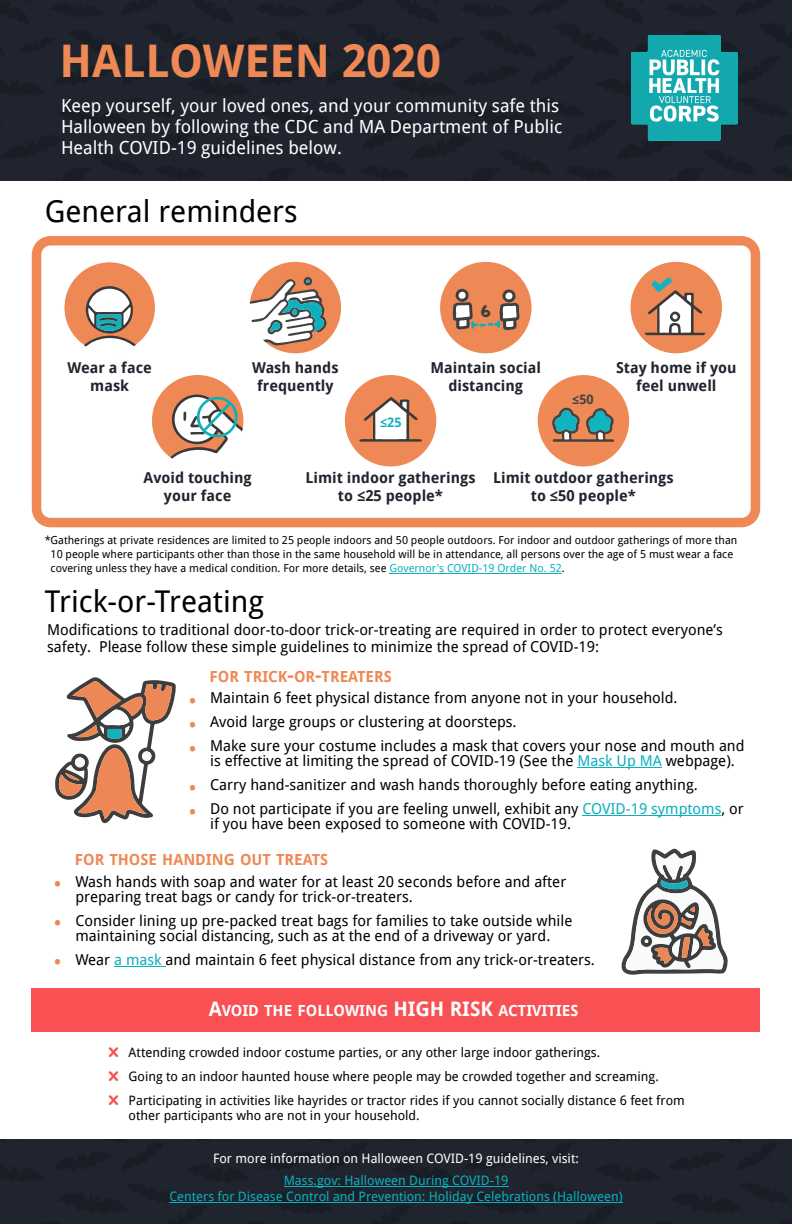
<style>
.page{position:relative;width:792px;height:1224px;background:#fff}
.page>*{position:absolute;margin:0;border:0;box-sizing:border-box;transform-origin:0 0}
.t1{font:700 45px "Droid Sans";color:#ee8956}
.t2{font:30px "Droid Sans";color:#000}
.t3{font:22px/24px "Droid Sans";color:#ee8956;text-align:justify}
.t4{font:18px/21px "Droid Sans";color:#fff}
.t5{font:700 15.3px "Droid Sans";color:#ee8956}
.t6{font:700 15.3px "Droid Sans";color:#fff}
.t7{font:15px/24px "Droid Sans";color:#000}
.t8{font:700 15px/18px "Droid Sans";color:#1f242e;text-align:center}
.t9{font:13px/24px "Droid Sans";color:#000}
.t10{font:13px/16px "Droid Sans";color:#0ab0bc;text-align:center}
.t11{font:13px "Droid Sans";color:#fff}
.t12{font:700 13px "Droid Sans";color:#10b3c0}
.t13{font:700 13px "Droid Sans";color:#444241}
.t14{font:13px/24px "Fredoka One";color:#f85053;text-align:justify}
.t15{font:11px/14px "Droid Sans";color:#000}
.s1{color:#0ab0bc}
.s2{font-size:20px}
</style>
<div class="page">
<img style="left:0;top:0;width:792px;height:181px">
<img style="left:0;top:1139px;width:792px;height:85px">
<svg style="left:55px;top:677px;width:121px;height:147px"></svg>
<hr style="left:389px;top:573px;width:173px;height:1px;background:#0ab0bc">
<img style="left:631px;top:35px;width:106px;height:106px">
<div style="left:32px;top:236px;width:728px;height:291px;border:10px solid #ee8956;border-radius:14px"></div>
<div style="left:64px;top:262px;width:92px;height:91px;background:#ee8956;border:1px solid #fff;border-radius:50%"></div>
<svg style="left:82px;top:286px;width:55px;height:67px"></svg>
<div style="left:250px;top:262px;width:91px;height:91px;background:#ee8956;border-radius:50%"></div>
<svg style="left:249px;top:277px;width:78px;height:69px"></svg>
<div style="left:440px;top:262px;width:92px;height:91px;background:#ee8956;border-radius:50%"></div>
<svg style="left:453px;top:289px;width:67px;height:42px"></svg>
<div style="left:631px;top:262px;width:91px;height:91px;background:#ee8956;border-radius:50%"></div>
<svg style="left:644px;top:277px;width:62px;height:58px"></svg>
<div style="left:152px;top:375px;width:91px;height:91px;background:#ee8956;border-radius:50%"></div>
<svg style="left:168px;top:394px;width:76px;height:72px"></svg>
<div style="left:345px;top:375px;width:91px;height:91px;background:#ee8956;border-radius:50%"></div>
<svg style="left:359px;top:397px;width:63px;height:45px"></svg>
<svg style="left:538px;top:375px;width:91px;height:91px"></svg>
<hr style="left:577px;top:768px;width:85px;height:1px;background:#0ab0bc">
<hr style="left:582px;top:816px;width:139px;height:1px;background:#0ab0bc">
<hr style="left:114px;top:966px;width:52px;height:1px;background:#0ab0bc">
<hr style="left:284px;top:1186px;width:224px;height:1px;background:#0ab0bc">
<hr style="left:169px;top:1202px;width:454px;height:1px;background:#0ab0bc">
<div style="left:32px;top:989px;width:728px;height:43px;background:#f85053"></div>
<svg style="left:622px;top:848px;width:106px;height:127px"></svg>
<h1 class="t1" style="left:60px;top:42px;width:383px">HALLOWEEN 2020</h1>
<p class="t4" style="left:61px;top:97px;width:503px">Keep yourself, your loved ones, and your community safe this<br>Halloween by following the CDC and MA Department of Public<br>Health COVID-19 guidelines below.</p>
<h2 class="t2" style="left:45px;top:199px;width:255px">General reminders</h2>
<p class="t8" style="left:67px;top:360px;width:86px">Wear a face mask</p>
<p class="t8" style="left:252px;top:360px;width:88px">Wash hands frequently</p>
<p class="t8" style="left:431px;top:360px;width:112px">Maintain social distancing</p>
<p class="t8" style="left:616px;top:360px;width:122px">Stay home if you feel unwell</p>
<p class="t13" style="left:572px;top:394px;width:23px">≤50</p>
<p class="t12" style="left:380px;top:417px;width:23px">≤25</p>
<p class="t8" style="left:144px;top:470px;width:110px">Avoid touching your face</p>
<p class="t8" style="left:306px;top:470px;width:172px">Limit indoor gatherings to ≤25 people*</p>
<p class="t8" style="left:493px;top:470px;width:182px">Limit outdoor gatherings to ≤50 people*</p>
<p class="t15" style="left:51px;top:534px;width:688px;text-indent:-6px">*Gatherings at private residences are limited to 25 people indoors and 50 people outdoors. For indoor and outdoor gatherings of more than<br>10 people where participants other than those in the same household will be in attendance, all persons over the age of 5 must wear a face covering unless they have a medical condition. For more details, see <span class="s1">Governor's COVID-19 Order No. 52</span>.</p>
<h2 class="t2" style="left:45px;top:589px;width:221px">Trick-or-Treating</h2>
<p class="t7" style="left:47px;top:623px;width:677px;line-height:17px">Modifications to traditional door-to-door trick-or-treating are required in order to protect everyone’s safety. Please follow these simple guidelines to minimize the spread of COVID-19:</p>
<h3 class="t3" style="left:188px;top:691px;width:10px">• • •</h3>
<h3 class="t3" style="left:188px;top:778px;width:10px">• •</h3>
<p class="t5" style="left:210px;top:670px;width:184px">FOR TRICK<span class="s2">-</span>OR<span class="s2">-</span>TREATERS</p>
<p class="t7" style="left:210px;top:687px;width:536px">Maintain 6 feet physical distance from anyone not in your household.<br>Avoid large groups or clustering at doorsteps.<br>Make sure your costume includes a mask that covers your nose and mouth and</p>
<p class="t7" style="left:210px;top:750px;width:535px">is effective at limiting the spread of COVID-19 (See the <span class="s1">Mask Up MA</span> webpage).<br>Carry hand-sanitizer and wash hands thoroughly before eating anything.<br>Do not participate if you are feeling unwell, exhibit any <span class="s1">COVID-19 symptoms</span>, or</p>
<p class="t7" style="left:210px;top:813px;width:363px">if you have been exposed to someone with COVID-19.</p>
<h3 class="t3" style="left:54px;top:867px;width:10px;line-height:39px">• • •</h3>
<p class="t5" style="left:75px;top:854px;width:255px">FOR THOSE HANDING OUT TREATS</p>
<p class="t7" style="left:75px;top:876px;width:493px;line-height:15px">Wash hands with soap and water for at least 20 seconds before and after preparing treat bags or candy for trick-or-treaters.</p>
<p class="t7" style="left:75px;top:915px;width:499px;line-height:15px">Consider lining up pre-packed treat bags for families to take outside while maintaining social distancing, such as at the end of a driveway or yard.</p>
<p class="t7" style="left:75px;top:949px;width:521px">Wear <span class="s1">a mask</span> and maintain 6 feet physical distance from any trick-or-treaters.</p>
<p class="t6" style="left:209px;top:1005px;width:371px"><span class="s2">A</span>VOID THE FOLLOWING <span class="s2">HIGH RISK</span> ACTIVITIES</p>
<p class="t14" style="left:109px;top:1041px;width:11px">X X X</p>
<p class="t9" style="left:129px;top:1042px;width:558px">Attending crowded indoor costume parties, or any other large indoor gatherings.<br>Going to an indoor haunted house where people may be crowded together and screaming.<br>Participating in activities like hayrides or tractor rides if you cannot socially distance 6 feet from</p>
<p class="t9" style="left:129px;top:1105px;width:293px">other participants who are not in your household.</p>
<p class="t11" style="left:213px;top:1153px;width:367px">For more information on Halloween COVID-19 guidelines, visit:</p>
<p class="t10" style="left:169px;top:1173px;width:455px">Mass.gov: Halloween During COVID-19<br>Centers for Disease Control and Prevention: Holiday Celebrations (Halloween)</p>
</div>
